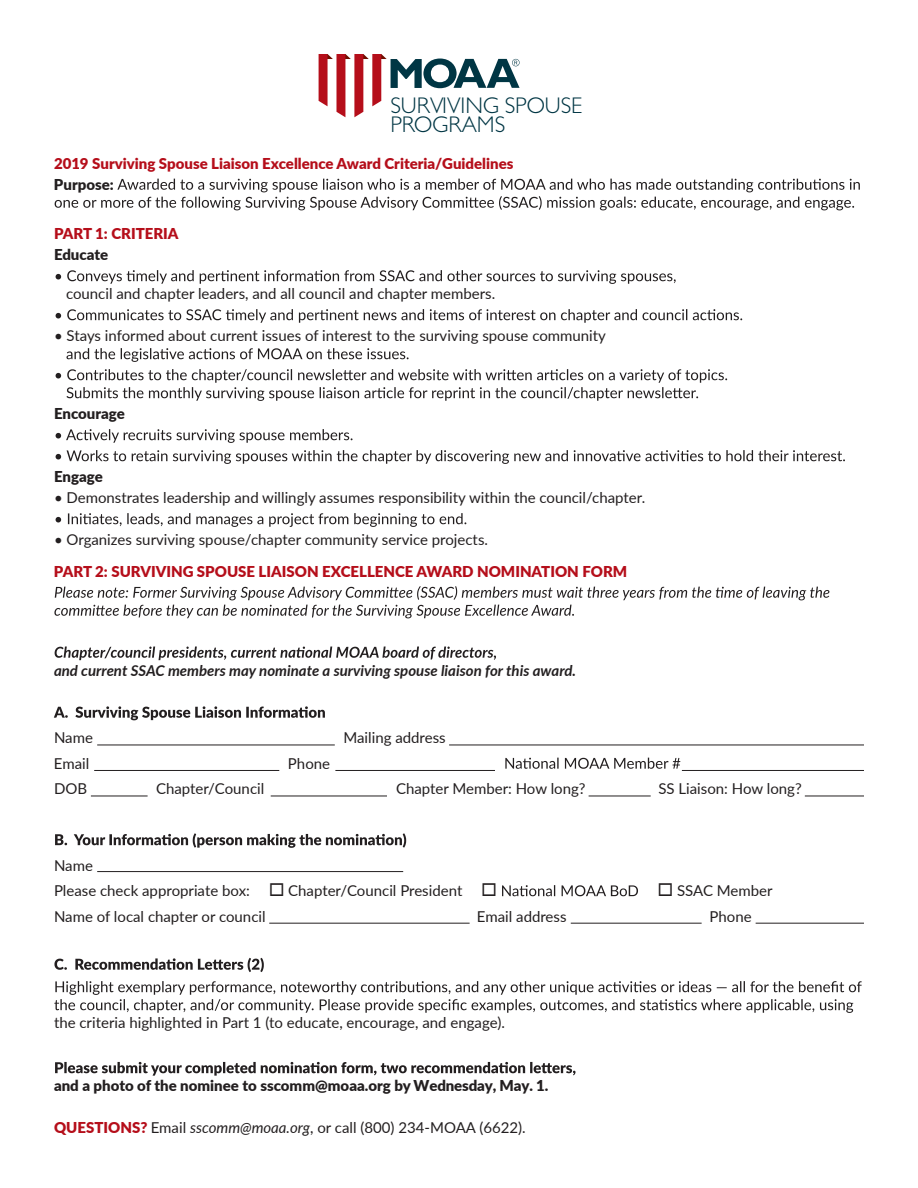
<style>
.page{position:relative;width:918px;height:1188px;background:#fff}
.page>*{position:absolute;margin:0;border:0;box-sizing:border-box;transform-origin:0 0}
.t1{font:300 22.8px/19.5px "Gill Sans MT Pro";color:#003644}
.t2{font:15px/25.5px "Lato";color:#231f20}
.t3{font:900 15px "Lato";color:#b50e1a}
.t4{font:900 15px "Lato";color:#231f20}
.t5{font:italic 700 15px "Lato";color:#231f20}
.s1{font-size:25.5px}
.s2{font-weight:900;color:#b50e1a}
.s3{font-style:italic}
</style>
<div class="page">
<svg style="left:319px;top:54px;width:201px;height:63px"></svg>
<svg style="left:55px;top:179px;width:805px;height:31px"></svg>
<svg style="left:56px;top:270px;width:620px;height:14px"></svg>
<svg style="left:56px;top:309px;width:686px;height:14px"></svg>
<svg style="left:66px;top:348px;width:343px;height:14px"></svg>
<svg style="left:56px;top:369px;width:671px;height:32px"></svg>
<svg style="left:56px;top:429px;width:297px;height:14px"></svg>
<svg style="left:56px;top:450px;width:789px;height:14px"></svg>
<svg style="left:56px;top:513px;width:410px;height:14px"></svg>
<svg style="left:54px;top:586px;width:775px;height:32px"></svg>
<svg style="left:55px;top:647px;width:441px;height:13px"></svg>
<svg style="left:54px;top:706px;width:271px;height:14px"></svg>
<svg style="left:505px;top:758px;width:175px;height:11px"></svg>
<svg style="left:55px;top:833px;width:351px;height:15px"></svg>
<svg style="left:502px;top:885px;width:136px;height:11px"></svg>
<svg style="left:54px;top:958px;width:210px;height:14px"></svg>
<svg style="left:54px;top:981px;width:808px;height:32px"></svg>
<svg style="left:55px;top:1062px;width:521px;height:14px"></svg>
<hr style="left:269px;top:923px;width:201px;height:1px;background:#231f20">
<hr style="left:97px;top:871px;width:306px;height:1px;background:#231f20">
<hr style="left:91px;top:796px;width:57px;height:1px;background:#231f20">
<hr style="left:271px;top:796px;width:116px;height:1px;background:#231f20">
<hr style="left:589px;top:796px;width:62px;height:1px;background:#231f20">
<hr style="left:805px;top:796px;width:59px;height:1px;background:#231f20">
<hr style="left:94px;top:770px;width:185px;height:1px;background:#231f20">
<hr style="left:335px;top:770px;width:160px;height:1px;background:#231f20">
<hr style="left:682px;top:770px;width:182px;height:1px;background:#231f20">
<hr style="left:97px;top:745px;width:238px;height:1px;background:#231f20">
<hr style="left:449px;top:745px;width:415px;height:1px;background:#231f20">
<hr style="left:571px;top:923px;width:131px;height:1px;background:#231f20">
<hr style="left:756px;top:923px;width:108px;height:1px;background:#231f20">
<h1 class="t1" style="left:390px;top:95px;width:194px">SURVIVING SPOUSE<br>PROGRAMS</h1>
<p class="t3" style="left:54px;top:152px;width:461px">2017 Surviving Spouse Liaison Excellence Award Criteria/Guidelines</p>
<p class="t4" style="left:54px;top:173px;width:61px">Purpose:</p>
<p class="t3" style="left:54px;top:222px;width:126px">PART 1: CRITERIA</p>
<p class="t4" style="left:54px;top:243px;width:56px">Educate</p>
<p class="t2" style="left:66px;top:280px;width:431px">council and chapter leaders, and all council and chapter members.</p>
<p class="t2" style="left:54px;top:322px;width:554px">• Stays informed about current issues of interest to the surviving spouse community</p>
<p class="t3" style="left:80px;top:152px;width:10px">9</p>
<p class="t4" style="left:54px;top:402px;width:72px">Encourage</p>
<p class="t4" style="left:54px;top:465px;width:50px">Engage</p>
<p class="t2" style="left:54px;top:484px;width:593px">• Demonstrates leadership and willingly assumes responsibility within the council/chapter.</p>
<p class="t2" style="left:54px;top:526px;width:436px">• Organizes surviving spouse/chapter community service projects.</p>
<p class="t3" style="left:54px;top:560px;width:575px">PART 2: SURVIVING SPOUSE LIAISON EXCELLENCE AWARD NOMINATION FORM</p>
<p class="t5" style="left:54px;top:659px;width:524px">and current SSAC members may nominate a surviving spouse liaison for this award.</p>
<p class="t2" style="left:54px;top:724px;width:40px">Name</p>
<p class="t2" style="left:343px;top:724px;width:104px">Mailing address</p>
<p class="t2" style="left:54px;top:750px;width:37px">Email</p>
<p class="t2" style="left:288px;top:750px;width:44px">Phone</p>
<p class="t2" style="left:54px;top:775px;width:35px">DOB</p>
<p class="t2" style="left:156px;top:775px;width:110px">Chapter/Council</p>
<p class="t2" style="left:396px;top:775px;width:191px">Chapter Member: How long?</p>
<p class="t2" style="left:658px;top:775px;width:145px">SS Liaison: How long?</p>
<p class="t2" style="left:54px;top:852px;width:444px">Name<br>Please check appropriate box: <span class="s1">□</span> Chapter/Council President <span class="s1">□</span></p>
<p class="t2" style="left:658px;top:877px;width:116px"><span class="s1">□</span> SSAC Member</p>
<p class="t2" style="left:54px;top:903px;width:213px">Name of local chapter or council</p>
<p class="t2" style="left:477px;top:903px;width:91px">Email address</p>
<p class="t2" style="left:710px;top:903px;width:44px">Phone</p>
<p class="t2" style="left:54px;top:1009px;width:452px">the criteria highlighted in Part 1 (to educate, encourage, and engage).</p>
<p class="t4" style="left:54px;top:1074px;width:496px">and a photo of the nominee to sscomm@moaa.org by Wednesday, May. 1.</p>
<p class="t2" style="left:54px;top:1114px;width:473px"><span class="s2">QUESTIONS?</span> Email <span class="s3">sscomm@moaa.org</span>, or call (800) 234-MOAA (6622).</p>
</div>
